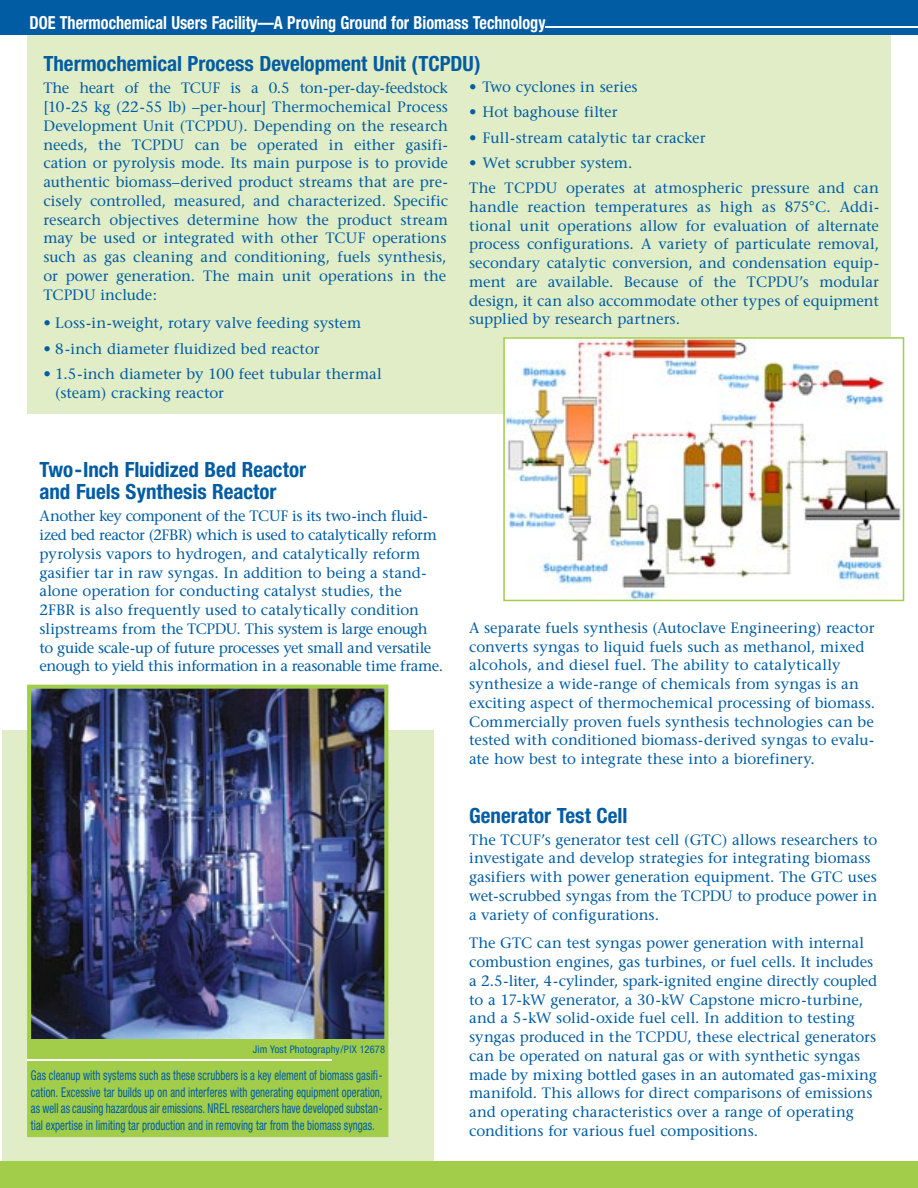
<style>
.page{position:relative;width:918px;height:1188px;background:#fff}
.page>*{position:absolute;margin:0;border:0;box-sizing:border-box;transform-origin:0 0}
.t1{font:700 condensed 21px/22.5px "Helvetica Neue";color:#015ca3}
.t2{font:700 condensed 18px "Helvetica Neue";color:#fff;scale:.9 1}
.t3{font:15px/18.8px "Stone Serif";letter-spacing:-.005em;color:#015ca3}
.t4{font:condensed 13.5px/16.5px "Helvetica Neue";letter-spacing:.005em;color:#015ca3;text-align:justify;scale:.8 1}
.t5{font:condensed 10.5px "Helvetica Neue";letter-spacing:.02em;color:#015ca3}
</style>
<div class="page">
<div style="left:2px;top:731px;width:432px;height:457px;background:#e0edc6"></div>
<div style="left:27px;top:32px;width:864px;height:382px;background:#e0edc6"></div>
<div style="left:29px;top:687px;width:357px;height:448px;background:#a1cd4b"></div>
<img style="left:32px;top:690px;width:351px;height:348px">
<div style="left:27px;top:685px;width:361px;height:452px;border:4px solid #a1cd4b"></div>
<hr style="left:27px;top:1059px;width:304px;height:2px;background:#fff">
<div style="left:0;top:1161px;width:918px;height:27px;background:#a1cd4b"></div>
<div style="left:0;top:0;width:918px;height:35px;background:#015ca3"></div>
<hr style="left:546px;top:26px;width:372px;height:2px;background:#fff">
<img style="left:505px;top:339px;width:396px;height:260px">
<div style="left:503px;top:337px;width:401px;height:264px;border:1px solid #a1cd4b"></div>
<p class="t2" style="left:29px;top:11px;width:575px">DOE Thermochemical Users Facility—A Proving Ground for Biomass Technology</p>
<h1 class="t1" style="left:43px;top:52px;width:439px">Thermochemical Process Development Unit (TCPDU)</h1>
<p class="t3" style="left:43px;top:79px;width:406px;text-align:justify">The heart of the TCUF is a 0.5 ton-per-day-feedstock [10-25 kg (22-55 lb) –per-hour] Thermochemical Process Development Unit (TCPDU). Depending on the research needs, the TCPDU can be operated in either gasifi&shy;cation or pyrolysis mode. Its main purpose is to provide authentic biomass–derived product streams that are pre&shy;cisely controlled, measured, and characterized. Specific research objectives determine how the product stream may be used or integrated with other TCUF operations such as gas cleaning and conditioning, fuels synthesis, or power generation. The main unit operations in the TCPDU include:</p>
<p class="t3" style="left:43px;top:314px;width:319px">• Loss-in-weight, rotary valve feeding system</p>
<p class="t3" style="left:43px;top:339px;width:278px">• 8-inch diameter fluidized bed reactor</p>
<p class="t3" style="left:55px;top:364px;width:328px;text-indent:-12px">• 1.5-inch diameter by 100 feet tubular thermal (steam) cracking reactor</p>
<p class="t3" style="left:469px;top:78px;width:170px">• Two cyclones in series</p>
<p class="t3" style="left:469px;top:103px;width:150px">• Hot baghouse filter</p>
<p class="t3" style="left:469px;top:128px;width:238px">• Full-stream catalytic tar cracker</p>
<p class="t3" style="left:469px;top:150px;width:411px;line-height:25.2px">• Wet scrubber system.<br>The TCPDU operates at atmospheric pressure and can</p>
<p class="t3" style="left:469px;top:197px;width:411px;text-align:justify">handle reaction temperatures as high as 875°C. Addi&shy;tional unit operations allow for evaluation of alternate process configurations. A variety of particulate removal, secondary catalytic conversion, and condensation equip&shy;ment are available. Because of the TCPDU’s modular design, it can also accommodate other types of equipment supplied by research partners.</p>
<h1 class="t1" style="left:40px;top:458px;width:268px">Two-Inch Fluidized Bed Reactor and Fuels Synthesis Reactor</h1>
<p class="t3" style="left:40px;top:507px;width:405px">Another key component of the TCUF is its two-inch fluid&shy;ized bed reactor (2FBR) which is used to catalytically reform pyrolysis vapors to hydrogen, and catalytically reform gasifier tar in raw syngas. In addition to being a stand&shy;alone operation for conducting catalyst studies, the<br>2FBR is also frequently used to catalytically condition slipstreams from the TCPDU. This system is large enough to guide scale-up of future processes yet small and versatile enough to yield this information in a reasonable time frame.</p>
<p class="t5" style="left:253px;top:1043px;width:134px">Jim Yost Photography/PIX 12678</p>
<p class="t4" style="left:31px;top:1067px;width:441px">Gas cleanup with systems such as these scrubbers is a key element of biomass gasifi&shy;cation. Excessive tar builds up on and interferes with generating equipment operation, as well as causing hazardous air emissions. NREL researchers have developed substan&shy;tial expertise in limiting tar production and in removing tar from the biomass syngas.</p>
<p class="t3" style="left:469px;top:618px;width:408px">A separate fuels synthesis (Autoclave Engineering) reactor converts syngas to liquid fuels such as methanol, mixed alcohols, and diesel fuel. The ability to catalytically synthesize a wide-range of chemicals from syngas is an exciting aspect of thermochemical processing of biomass.<br>Commercially proven fuels synthesis technologies can be tested with conditioned biomass-derived syngas to evalu&shy;ate how best to integrate these into a biorefinery.</p>
<h1 class="t1" style="left:469px;top:804px;width:160px">Generator Test Cell</h1>
<p class="t3" style="left:469px;top:830px;width:410px">The TCUF’s generator test cell (GTC) allows researchers to investigate and develop strategies for integrating biomass gasifiers with power generation equipment. The GTC uses wet-scrubbed syngas from the TCPDU to produce power in a variety of configurations.</p>
<p class="t3" style="left:469px;top:934px;width:410px">The GTC can test syngas power generation with internal combustion engines, gas turbines, or fuel cells. It includes a 2.5-liter, 4-cylinder, spark-ignited engine directly coupled to a 17-kW generator, a 30-kW Capstone micro-turbine, and a 5-kW solid-oxide fuel cell. In addition to testing syngas produced in the TCPDU, these electrical generators can be operated on natural gas or with synthetic syngas made by mixing bottled gases in an automated gas-mixing manifold. This allows for direct comparisons of emissions and operating characteristics over a range of operating conditions for various fuel compositions.</p>
</div>
